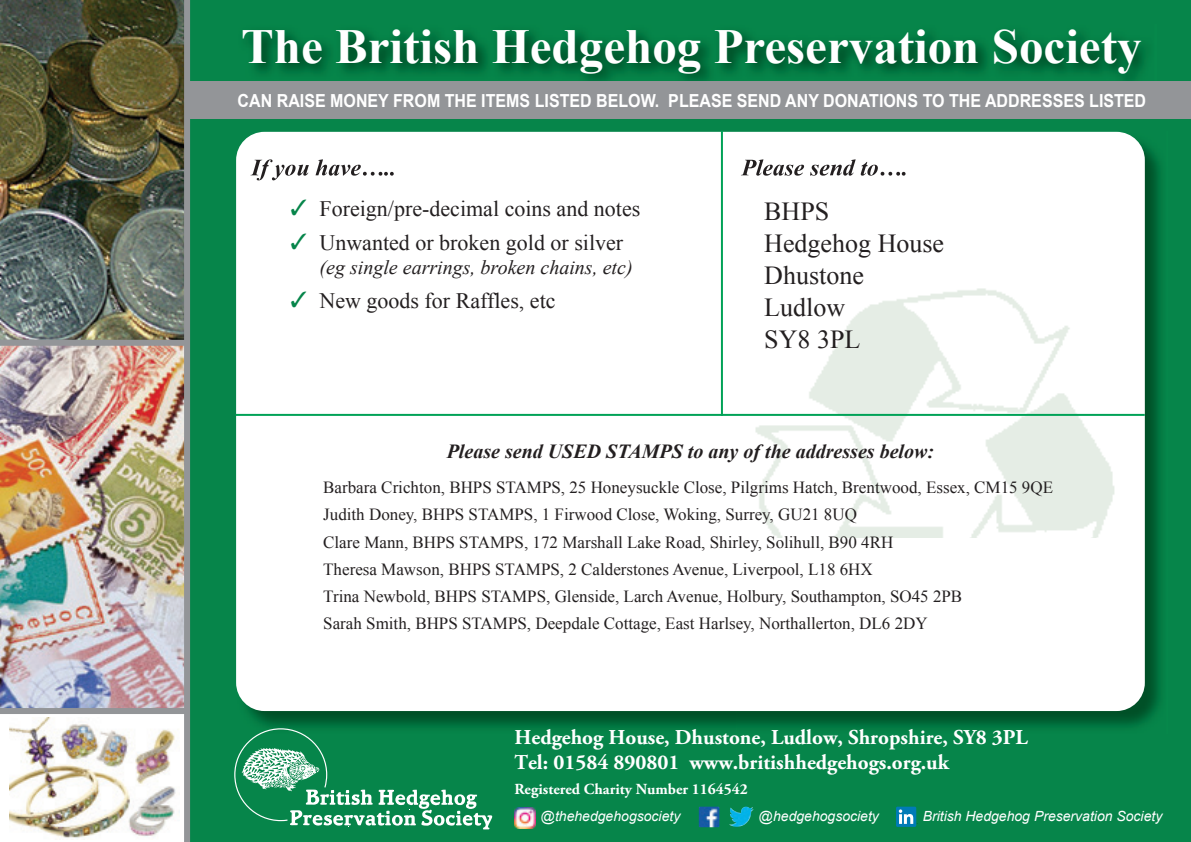
<style>
.page{position:relative;width:1191px;height:842px;background:#06854a}
.page>*{position:absolute;margin:0;border:0;box-sizing:border-box;transform-origin:0 0}
.t1{font:700 49px "Times New Roman";color:#fff}
.t2{font:26px/32px "Times New Roman";color:#231f20}
.t3{font:22px/34px "Times New Roman";color:#231f20}
.t4{font:700 21.2px/25px "Adobe Garamond Pro";color:#fff}
.t5{font:italic 700 20px "Times New Roman";color:#231f20}
.t6{font:italic 20px "Times New Roman";color:#231f20}
.t7{font:700 18px "Arial";color:#fff;scale:.89 1}
.t8{font:17px/27.2px "Times New Roman";color:#231f20}
.t9{font:700 15.4px "Adobe Garamond Pro";color:#fff}
.t10{font:italic 14px "Arial";color:#fff}
</style>
<div class="page">
<img style="left:236px;top:132px;width:925px;height:596px">
<div style="left:236px;top:132px;width:908px;height:579px;background:#fff;border-radius:28px"></div>
<img style="left:730px;top:288px;width:400px;height:249px">
<img style="left:0;top:0;width:184px;height:340px">
<img style="left:0;top:346px;width:184px;height:362px">
<div style="left:0;top:711px;width:187px;height:131px;background:#fff"></div>
<img style="left:9px;top:717px;width:171px;height:121px">
<div style="left:189px;top:81px;width:1002px;height:37px;background:#939598"></div>
<div style="left:0;top:340px;width:188px;height:6px;background:#939598"></div>
<div style="left:0;top:708px;width:188px;height:6px;background:#939598"></div>
<svg style="left:250px;top:159px;width:144px;height:21px"></svg>
<svg style="left:741px;top:159px;width:164px;height:17px"></svg>
<hr style="left:721px;top:131px;width:2px;height:285px;background:#00a257">
<hr style="left:236px;top:414px;width:908px;height:2px;background:#00a257">
<div style="left:184px;top:0;width:6px;height:842px;background:#939598"></div>
<img style="left:514px;top:808px;width:21px;height:20px">
<img style="left:699px;top:807px;width:20px;height:20px">
<img style="left:730px;top:807px;width:16px;height:7px">
<div style="left:896px;top:807px;width:20px;height:20px;background:#007bb6"></div>
<svg style="left:898px;top:809px;width:20px;height:15px"></svg>
<svg style="left:234px;top:728px;width:258px;height:102px"></svg>
<h1 class="t1" style="left:241px;top:13px;width:902px">The British Hedgehog Preservation Society</h1>
<p class="t7" style="left:238px;top:89px;width:1022px">CAN RAISE MONEY FROM THE ITEMS LISTED BELOW. PLEASE SEND ANY DONATIONS TO THE ADDRESSES LISTED</p>
<p class="t3" style="left:319px;top:191px;width:322px">Foreign/pre-decimal coins and notes<br>Unwanted or broken gold or silver</p>
<p class="t6" style="left:319px;top:253px;width:315px">(eg single earrings, broken chains, etc)</p>
<p class="t3" style="left:319px;top:283px;width:238px">New goods for Raffles, etc</p>
<h2 class="t2" style="left:764px;top:195px;width:181px">BHPS<br>Hedgehog House<br>Dhustone<br>Ludlow<br>SY8 3PL</h2>
<p class="t5" style="left:447px;top:437px;width:489px">Please send USED STAMPS to any of the addresses below:</p>
<p class="t8" style="left:323px;top:474px;width:731px">Barbara Crichton, BHPS STAMPS, 25 Honeysuckle Close, Pilgrims Hatch, Brentwood, Essex, CM15 9QE Judith Doney, BHPS STAMPS, 1 Firwood Close, Woking, Surrey, GU21 8UQ<br>Clare Mann, BHPS STAMPS, 172 Marshall Lake Road, Shirley, Solihull, B90 4RH<br>Theresa Mawson, BHPS STAMPS, 2 Calderstones Avenue, Liverpool, L18 6HX<br>Trina Newbold, BHPS STAMPS, Glenside, Larch Avenue, Holbury, Southampton, SO45 2PB<br>Sarah Smith, BHPS STAMPS, Deepdale Cottage, East Harlsey, Northallerton, DL6 2DY</p>
<p class="t4" style="left:514px;top:725px;width:515px">Hedgehog House, Dhustone, Ludlow, Shropshire, SY8 3PL<br>Tel: 01584 890801 www.britishhedgehogs.org.uk</p>
<p class="t9" style="left:514px;top:780px;width:235px">Registered Charity Number 1164542</p>
<p class="t10" style="left:541px;top:807px;width:141px">@thehedgehogsociety</p>
<p class="t10" style="left:759px;top:807px;width:122px">@hedgehogsociety</p>
<p class="t10" style="left:922px;top:807px;width:241px">British Hedgehog Preservation Society</p>
</div>
